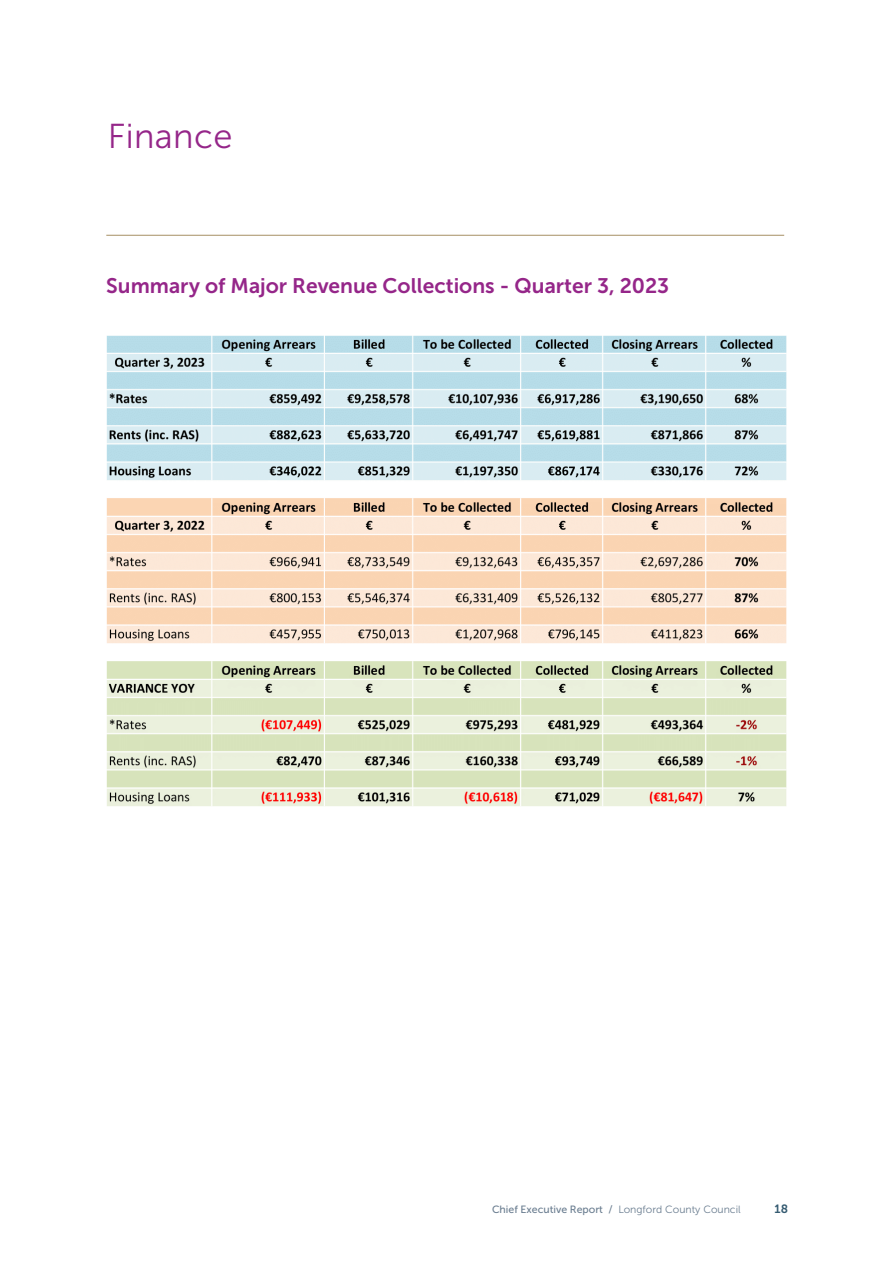
<style>
.page{position:relative;width:893px;height:1263px;background:#fff}
.page>*{position:absolute;margin:0;border:0;box-sizing:border-box;transform-origin:0 0}
._00_Chapter_Opening{font:34.5px "Museo Sans 300";letter-spacing:.01em;color:#952689}
._02_Sub-subhead{font:21px "Museo Sans 700";color:#952689}
.t1{font:12px "Museo Sans 700";color:#355b71}
.t2{font:10.5px "Museo Sans 500";color:#6a7d90}
.s1{font-family:"Museo Sans 300"}
</style>
<div class="page">
<hr style="left:106px;top:235px;width:678px;height:1px;background:#a68f64">
<img style="left:106px;top:335px;width:681px;height:471px">
<p class="_00_Chapter_Opening" style="left:108px;top:117px;width:126px">Finance</p>
<p class="_02_Sub-subhead" style="left:106px;top:274px;width:564px">Summary of Major Revenue Collections - Quarter 3, 2023</p>
<p class="t2" style="left:492px;top:1204px;width:250px">Chief Executive Report / <span class="s1">Longford County Council</span></p>
<p class="t1" style="left:775px;top:1202px;width:15px">18</p>
</div>
